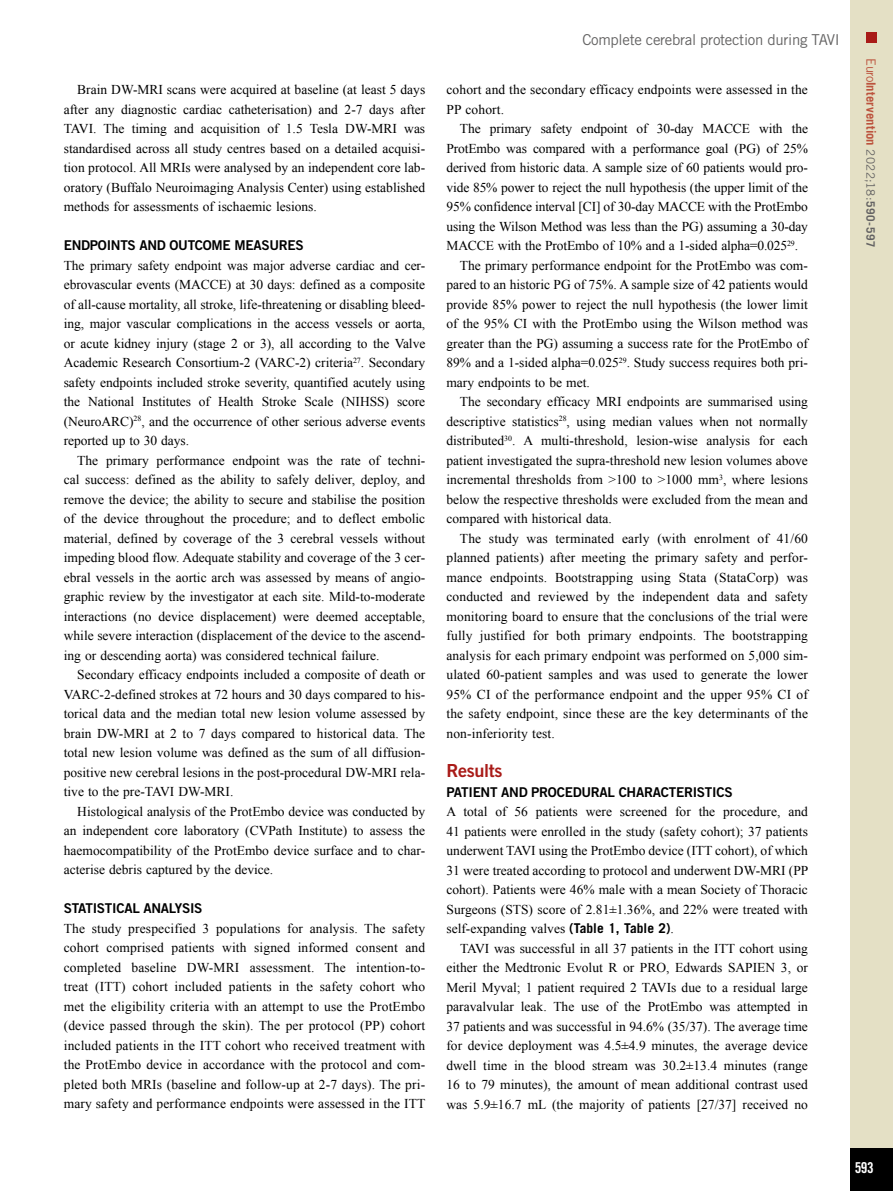
<style>
.page{position:relative;width:893px;height:1191px;background:#fff}
.page>*{position:absolute;margin:0;border:0;box-sizing:border-box;transform-origin:0 0}
.t1{font:18px "Trade Gothic LT Std Bd 2";letter-spacing:-.02em;color:#a91b18}
.t2{font:15px "Trade Gothic LT Std";letter-spacing:-.02em;color:#646363}
.t3{font:15px "Trade Gothic LT Std Bd Cn 20";color:#fff}
.t4{font:13.5px/19.5px "Times New Roman";color:#000;text-align:justify}
.t5{font:13.5px "Trade Gothic LT Std Bd 2";letter-spacing:-.02em;color:#000}
.t6{font:700 12.75px "Trade Gothic LT Std";letter-spacing:.005em;color:#bc533d}
.s1{font-family:"Trade Gothic LT Std";font-weight:700}
.s2{font-weight:400}
.s3{font-weight:400;font-size:11.7px;color:#646363}
.s4{font-size:11.7px;color:#646363}
</style>
<div class="page">
<div style="left:850px;top:0;width:43px;height:1191px;background:#e4e0c5"></div>
<div style="left:850px;top:1148px;width:43px;height:43px;background:#000"></div>
<div style="left:866px;top:32px;width:11px;height:10px;background:#a91b18"></div>
<p class="t4" style="left:64px;top:80px;width:363px;text-indent:14px">Brain DW-MRI scans were acquired at baseline (at least 5 days after any diagnostic cardiac catheterisation) and 2-7 days after TAVI. The timing and acquisition of 1.5 Tesla DW-MRI was standardised across all study centres based on a detailed acquisi&shy;tion protocol. All MRIs were analysed by an independent core lab&shy;oratory (Buffalo Neuroimaging Analysis Center) using established methods for assessments of ischaemic lesions.</p>
<p class="t5" style="left:64px;top:237px;width:242px">ENDPOINTS AND OUTCOME MEASURES</p>
<p class="t4" style="left:64px;top:255px;width:363px">The primary safety endpoint was major adverse cardiac and cer&shy;ebrovascular events (MACCE) at 30 days: defined as a composite of all-cause mortality, all stroke, life-threatening or disabling bleed&shy;ing, major vascular complications in the access vessels or aorta, or acute kidney injury (stage 2 or 3), all according to the Valve Academic Research Consortium-2 (VARC-2) criteria<sup>27</sup>. Secondary safety endpoints included stroke severity, quantified acutely using the National Institutes of Health Stroke Scale (NIHSS) score (NeuroARC)<sup>28</sup>, and the occurrence of other serious adverse events reported up to 30 days.</p>
<p class="t4" style="left:64px;top:450px;width:363px;text-indent:14px">The primary performance endpoint was the rate of techni&shy;cal success: defined as the ability to safely deliver, deploy, and remove the device; the ability to secure and stabilise the position of the device throughout the procedure; and to deflect embolic material, defined by coverage of the 3 cerebral vessels without impeding blood flow. Adequate stability and coverage of the 3 cer&shy;ebral vessels in the aortic arch was assessed by means of angio&shy;graphic review by the investigator at each site. Mild-to-moderate interactions (no device displacement) were deemed acceptable, while severe interaction (displacement of the device to the ascend&shy;ing or descending aorta) was considered technical failure.</p>
<p class="t4" style="left:64px;top:665px;width:363px;text-indent:14px">Secondary efficacy endpoints included a composite of death or VARC-2-defined strokes at 72 hours and 30 days compared to his&shy;torical data and the median total new lesion volume assessed by brain DW-MRI at 2 to 7 days compared to historical data. The total new lesion volume was defined as the sum of all diffusion&shy;positive new cerebral lesions in the post-procedural DW-MRI rela&shy;tive to the pre-TAVI DW-MRI.</p>
<p class="t4" style="left:64px;top:801px;width:363px;text-indent:14px">Histological analysis of the ProtEmbo device was conducted by an independent core laboratory (CVPath Institute) to assess the haemocompatibility of the ProtEmbo device surface and to char&shy;acterise debris captured by the device.</p>
<p class="t5" style="left:64px;top:900px;width:140px">STATISTICAL ANALYSIS</p>
<p class="t4" style="left:64px;top:918px;width:363px">The study prespecified 3 populations for analysis. The safety cohort comprised patients with signed informed consent and completed baseline DW-MRI assessment. The intention-to&shy;treat (ITT) cohort included patients in the safety cohort who met the eligibility criteria with an attempt to use the ProtEmbo (device passed through the skin). The per protocol (PP) cohort included patients in the ITT cohort who received treatment with the ProtEmbo device in accordance with the protocol and com&shy;pleted both MRIs (baseline and follow-up at 2-7 days). The pri&shy;mary safety and performance endpoints were assessed in the ITT</p>
<p class="t2" style="left:582px;top:30px;width:259px">Complete cerebral protection during TAVI</p>
<p class="t4" style="left:446px;top:80px;width:363px">cohort and the secondary efficacy endpoints were assessed in the<br>PP cohort.</p>
<p class="t4" style="left:460px;top:119px;width:349px">The primary safety endpoint of 30-day MACCE with the</p>
<p class="t4" style="left:446px;top:138px;width:363px">ProtEmbo was compared with a performance goal (PG) of 25%</p>
<p class="t4" style="left:446px;top:158px;width:363px">derived from historic data. A sample size of 60 patients would pro-</p>
<p class="t4" style="left:446px;top:177px;width:363px">vide 85% power to reject the null hypothesis (the upper limit of the</p>
<p class="t4" style="left:446px;top:197px;width:363px">95% confidence interval [CI] of 30-day MACCE with the ProtEmbo</p>
<p class="t4" style="left:446px;top:216px;width:363px">using the Wilson Method was less than the PG) assuming a 30-day</p>
<p class="t4" style="left:446px;top:236px;width:353px">MACCE with the ProtEmbo of 10% and a 1-sided alpha=0.025<sup>29</sup>.</p>
<p class="t4" style="left:460px;top:255px;width:349px">The primary performance endpoint for the ProtEmbo was com-</p>
<p class="t4" style="left:446px;top:275px;width:363px">pared to an historic PG of 75%. A sample size of 42 patients would</p>
<p class="t4" style="left:446px;top:294px;width:363px">provide 85% power to reject the null hypothesis (the lower limit</p>
<p class="t4" style="left:446px;top:314px;width:363px">of the 95% CI with the ProtEmbo using the Wilson method was</p>
<p class="t4" style="left:446px;top:333px;width:363px">greater than the PG) assuming a success rate for the ProtEmbo of</p>
<p class="t4" style="left:446px;top:353px;width:363px">89% and a 1-sided alpha=0.025<sup>29</sup>. Study success requires both pri-</p>
<p class="t4" style="left:446px;top:372px;width:145px">mary endpoints to be met.</p>
<p class="t4" style="left:460px;top:392px;width:349px">The secondary efficacy MRI endpoints are summarised using</p>
<p class="t4" style="left:446px;top:411px;width:363px">descriptive statistics<sup>28</sup>, using median values when not normally</p>
<p class="t4" style="left:446px;top:431px;width:363px">distributed<sup>30</sup>. A multi-threshold, lesion-wise analysis for each</p>
<p class="t4" style="left:446px;top:450px;width:363px">patient investigated the supra-threshold new lesion volumes above</p>
<p class="t4" style="left:446px;top:470px;width:363px">incremental thresholds from &gt;100 to &gt;1000 mm<sup>3</sup>, where lesions</p>
<p class="t4" style="left:446px;top:489px;width:363px">below the respective thresholds were excluded from the mean and</p>
<p class="t4" style="left:446px;top:509px;width:167px">compared with historical data.</p>
<p class="t4" style="left:460px;top:528px;width:349px">The study was terminated early (with enrolment of 41/60</p>
<p class="t4" style="left:446px;top:548px;width:363px">planned patients) after meeting the primary safety and perfor-</p>
<p class="t4" style="left:446px;top:567px;width:363px">mance endpoints. Bootstrapping using Stata (StataCorp) was</p>
<p class="t4" style="left:446px;top:587px;width:363px">conducted and reviewed by the independent data and safety</p>
<p class="t4" style="left:446px;top:606px;width:363px">monitoring board to ensure that the conclusions of the trial were</p>
<p class="t4" style="left:446px;top:626px;width:363px">fully justified for both primary endpoints. The bootstrapping</p>
<p class="t4" style="left:446px;top:645px;width:363px">analysis for each primary endpoint was performed on 5,000 sim-</p>
<p class="t4" style="left:446px;top:665px;width:363px">ulated 60-patient samples and was used to generate the lower</p>
<p class="t4" style="left:446px;top:684px;width:363px">95% CI of the performance endpoint and the upper 95% CI of</p>
<p class="t4" style="left:446px;top:704px;width:363px">the safety endpoint, since these are the key determinants of the</p>
<p class="t4" style="left:446px;top:723px;width:110px">non-inferiority test.</p>
<h1 class="t1" style="left:446px;top:759px;width:57px">Results</h1>
<p class="t5" style="left:446px;top:783px;width:288px">PATIENT AND PROCEDURAL CHARACTERISTICS</p>
<p class="t4" style="left:446px;top:801px;width:363px">A total of 56 patients were screened for the procedure, and 41 patients were enrolled in the study (safety cohort); 37 patients underwent TAVI using the ProtEmbo device (ITT cohort), of which 31 were treated according to protocol and underwent DW-MRI (PP cohort). Patients were 46% male with a mean Society of Thoracic Surgeons (STS) score of 2.81±1.36%, and 22% were treated with self-expanding valves <span class="s1">(Table 1, Table 2)</span>.</p>
<p class="t4" style="left:446px;top:938px;width:363px;text-indent:14px">TAVI was successful in all 37 patients in the ITT cohort using either the Medtronic Evolut R or PRO, Edwards SAPIEN 3, or Meril Myval; 1 patient required 2 TAVIs due to a residual large paravalvular leak. The use of the ProtEmbo was attempted in 37 patients and was successful in 94.6% (35/37). The average time for device deployment was 4.5±4.9 minutes, the average device dwell time in the blood stream was 30.2±13.4 minutes (range 16 to 79 minutes), the amount of mean additional contrast used was 5.9±16.7 mL (the majority of patients [27/37] received no</p>
<p class="t6" style="left:879px;top:58px;width:190px;rotate:90deg"><span class="s2">Euro</span>Intervention <span class="s3">2022;18:</span><span class="s4">590-597</span></p>
<p class="t3" style="left:855px;top:1158px;width:21px">593</p>
</div>
